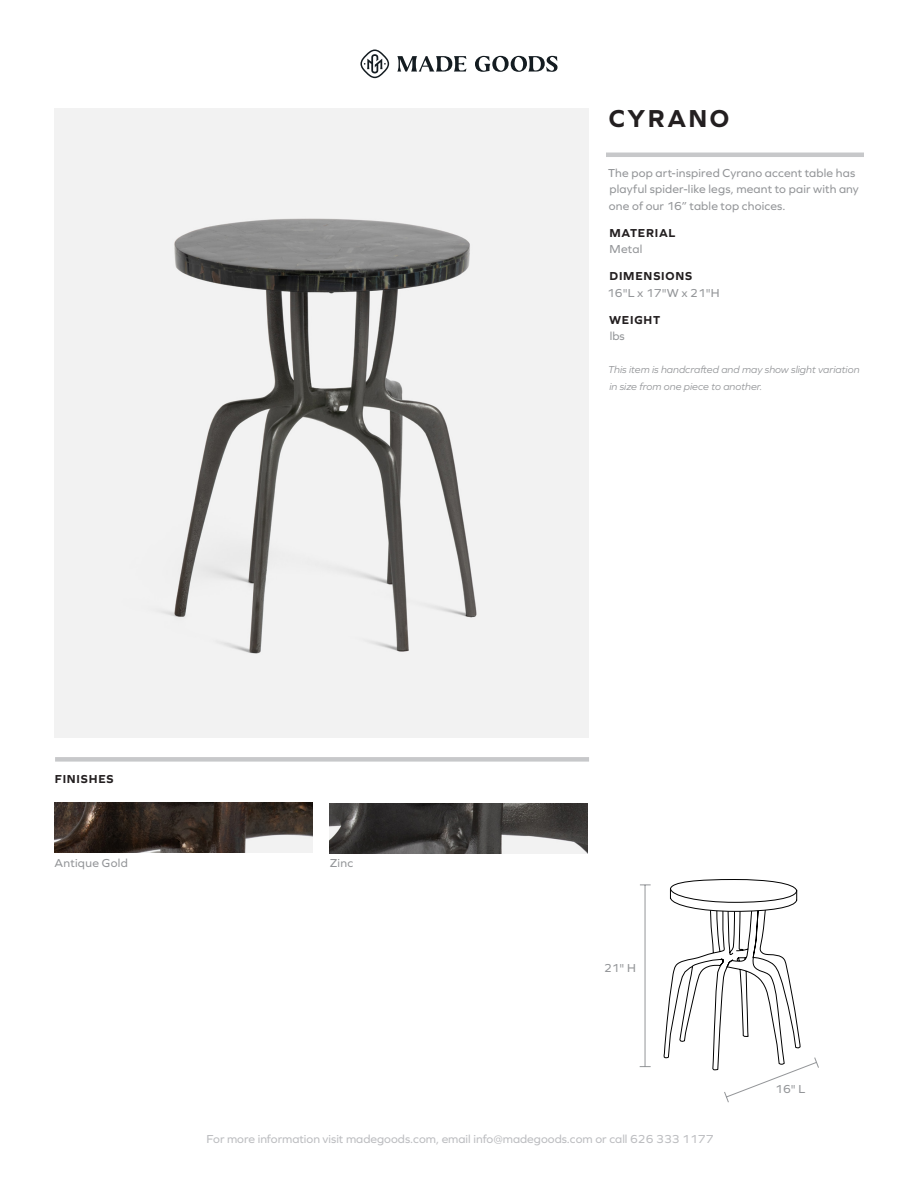
<style>
.page{position:relative;width:918px;height:1188px;background:#fff}
.page>*{position:absolute;margin:0;border:0;box-sizing:border-box;transform-origin:0 0}
.t1{font:700 25.5px "Graphie";letter-spacing:.095em;color:#231f20}
.t2{font:12px/16.5px "Graphie";letter-spacing:.015em;color:#939598}
.t3{font:12px "Graphie";color:#bcbdc0}
.t4{font:700 12px "Graphie";letter-spacing:.065em;color:#231f20}
.t5{font:italic 10.5px/16.5px "Graphie";color:#939598}
</style>
<div class="page">
<hr style="left:606px;top:153px;width:258px;height:4px;background:#c7c8ca">
<svg style="left:397px;top:56px;width:161px;height:16px"></svg>
<svg style="left:360px;top:50px;width:29px;height:28px"></svg>
<img style="left:55px;top:108px;width:534px;height:630px">
<div style="left:55px;top:757px;width:534px;height:5px;background:#c7c8ca"></div>
<img style="left:55px;top:803px;width:258px;height:50px">
<hr style="left:645px;top:885px;width:1px;height:182px;background:#939598">
<img style="left:330px;top:803px;width:258px;height:50px">
<svg style="left:663px;top:879px;width:156px;height:224px"></svg>
<h1 class="t1" style="left:609px;top:104px;width:122px">CYRANO</h1>
<p class="t2" style="left:608px;top:164px;width:252px">The pop art-inspired Cyrano accent table has playful spider-like legs, meant to pair with any one of our 16” table top choices.</p>
<p class="t4" style="left:610px;top:226px;width:67px">MATERIAL</p>
<p class="t2" style="left:610px;top:241px;width:35px">Metal</p>
<p class="t4" style="left:610px;top:269px;width:84px">DIMENSIONS</p>
<p class="t2" style="left:607px;top:284px;width:114px">16"L x 17"W x 21"H</p>
<p class="t4" style="left:609px;top:313px;width:52px">WEIGHT</p>
<p class="t2" style="left:610px;top:328px;width:16px">lbs</p>
<p class="t5" style="left:608px;top:361px;width:253px">This item is handcrafted and may show slight variation in size from one piece to another.</p>
<p class="t4" style="left:55px;top:772px;width:60px">FINISHES</p>
<p class="t2" style="left:55px;top:854px;width:75px">Antique Gold</p>
<p class="t2" style="left:330px;top:855px;width:25px">Zinc</p>
<p class="t2" style="left:604px;top:959px;width:33px">21" H</p>
<p class="t3" style="left:207px;top:1132px;width:508px">For more information visit madegoods.com, email info@madegoods.com or call 626 333 1177</p>
<p class="t2" style="left:775px;top:1080px;width:32px">16" L</p>
</div>
